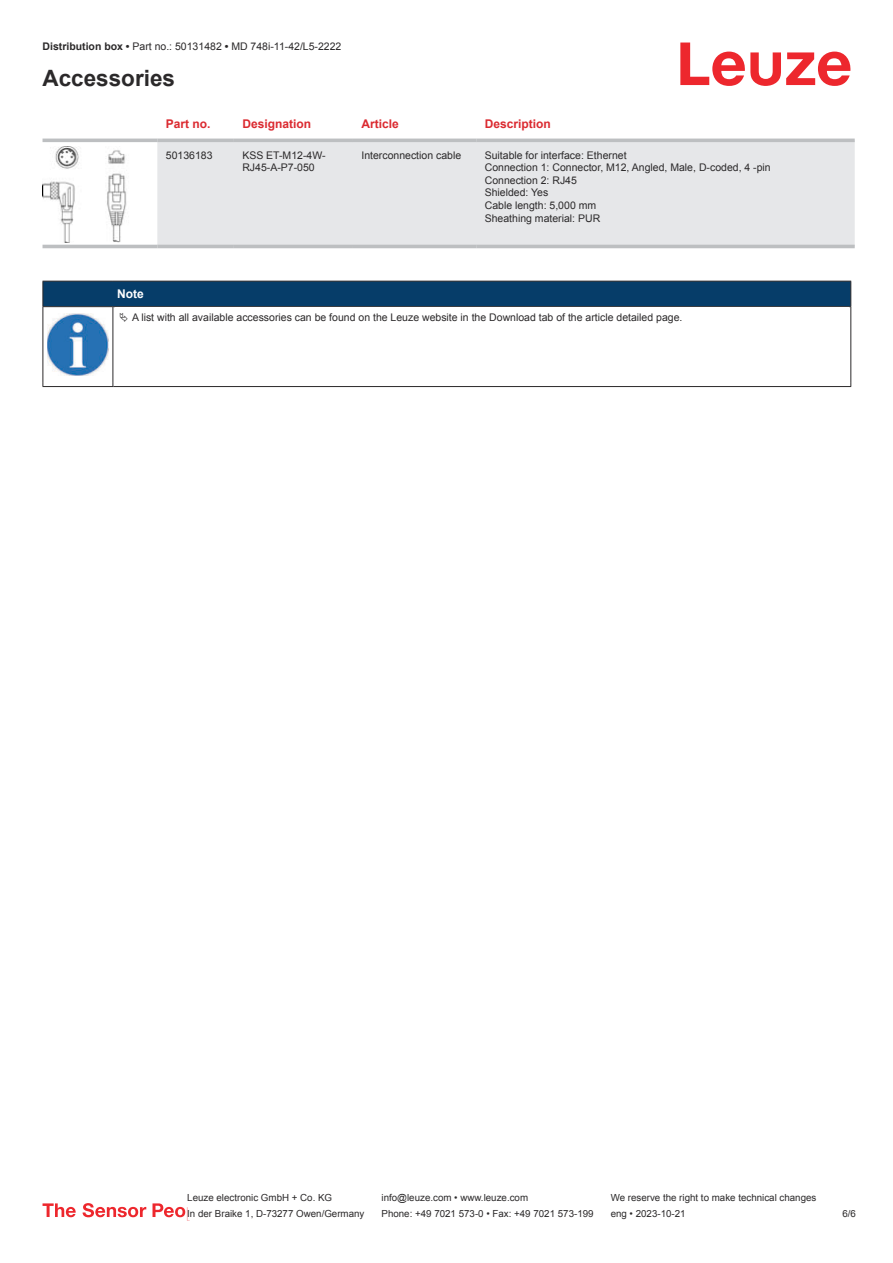
<style>
.page{position:relative;width:893px;height:1263px;background:#fff}
.page>*{position:absolute;margin:0;border:0;box-sizing:border-box;transform-origin:0 0}
.t1{font:700 22.5px "Arial";color:#2b292a}
.t2{font:700 12px "Arial";color:#db2a30}
.t3{font:700 12px "Arial";color:#fff}
.t4{font:10.5px/12.6px "Arial";color:#2b292a}
.t5{font:9.75px "Arial";color:#2b292a}
.s1{font-weight:700}
</style>
<div class="page">
<svg style="left:680px;top:43px;width:170px;height:43px"></svg>
<svg style="left:43px;top:138px;width:812px;height:111px"></svg>
<div style="left:157px;top:142px;width:698px;height:103px;background:#e6e7e9"></div>
<hr style="left:43px;top:139px;width:114px;height:3px;background:#bdbfc1">
<hr style="left:157px;top:139px;width:77px;height:3px;background:#bdbfc1">
<hr style="left:234px;top:139px;width:119px;height:3px;background:#bdbfc1">
<hr style="left:353px;top:139px;width:123px;height:3px;background:#bdbfc1">
<hr style="left:476px;top:139px;width:379px;height:3px;background:#bdbfc1">
<hr style="left:43px;top:245px;width:114px;height:3px;background:#bdbfc1">
<hr style="left:157px;top:245px;width:77px;height:3px;background:#bdbfc1">
<hr style="left:234px;top:245px;width:119px;height:3px;background:#bdbfc1">
<hr style="left:353px;top:245px;width:123px;height:3px;background:#bdbfc1">
<hr style="left:476px;top:245px;width:379px;height:3px;background:#bdbfc1">
<img style="left:43px;top:146px;width:97px;height:96px">
<div style="left:43px;top:281px;width:808px;height:26px;background:#063d69"></div>
<hr style="left:113px;top:306px;width:738px;height:1px;background:#2b292a">
<hr style="left:43px;top:307px;width:1px;height:75px;background:#2b292a">
<hr style="left:113px;top:307px;width:1px;height:75px;background:#2b292a">
<hr style="left:850px;top:307px;width:1px;height:75px;background:#2b292a">
<hr style="left:43px;top:386px;width:70px;height:1px;background:#2b292a">
<hr style="left:113px;top:386px;width:738px;height:1px;background:#2b292a">
<img style="left:47px;top:313px;width:61px;height:63px">
<svg style="left:43px;top:1203px;width:33px;height:14px"></svg>
<svg style="left:83px;top:1203px;width:63px;height:14px"></svg>
<svg style="left:153px;top:1203px;width:35px;height:17px"></svg>
<p class="t4" style="left:43px;top:41px;width:300px"><span class="s1">Distribution box •</span> Part no.: 50131482 <span class="s1">•</span> MD 748i-11-42/L5-2222</p>
<h1 class="t1" style="left:43px;top:70px;width:134px">Accessories</h1>
<p class="t2" style="left:166px;top:119px;width:46px">Part no.</p>
<p class="t2" style="left:242px;top:119px;width:70px">Designation</p>
<p class="t2" style="left:361px;top:119px;width:39px">Article</p>
<p class="t2" style="left:485px;top:119px;width:68px">Description</p>
<p class="t4" style="left:166px;top:150px;width:48px">50136183</p>
<p class="t4" style="left:242px;top:150px;width:85px">KSS ET-M12-4W-<br>RJ45-A-P7-050</p>
<p class="t4" style="left:361px;top:150px;width:101px">Interconnection cable</p>
<p class="t4" style="left:485px;top:150px;width:287px">Suitable for interface: Ethernet<br>Connection 1: Connector, M12, Angled, Male, D-coded, 4 -pin<br>Connection 2: RJ45<br>Shielded: Yes<br>Cable length: 5,000 mm<br>Sheathing material: PUR</p>
<p class="t3" style="left:117px;top:289px;width:28px">Note</p>
<p class="t4" style="left:132px;top:312px;width:552px">A list with all available accessories can be found on the Leuze website in the Download tab of the article detailed page.</p>
<p class="t5" style="left:187px;top:1194px;width:146px">Leuze electronic GmbH + Co. KG</p>
<p class="t5" style="left:381px;top:1194px;width:148px">info@leuze.com • www.leuze.com</p>
<p class="t5" style="left:611px;top:1194px;width:207px">We reserve the right to make technical changes</p>
<p class="t5" style="left:187px;top:1210px;width:179px">In der Braike 1, D-73277 Owen/Germany</p>
<p class="t5" style="left:381px;top:1210px;width:214px">Phone: +49 7021 573-0 • Fax: +49 7021 573-199</p>
<p class="t5" style="left:611px;top:1210px;width:76px">eng • 2023-10-21</p>
<p class="t5" style="left:842px;top:1210px;width:15px">6 /6</p>
</div>
